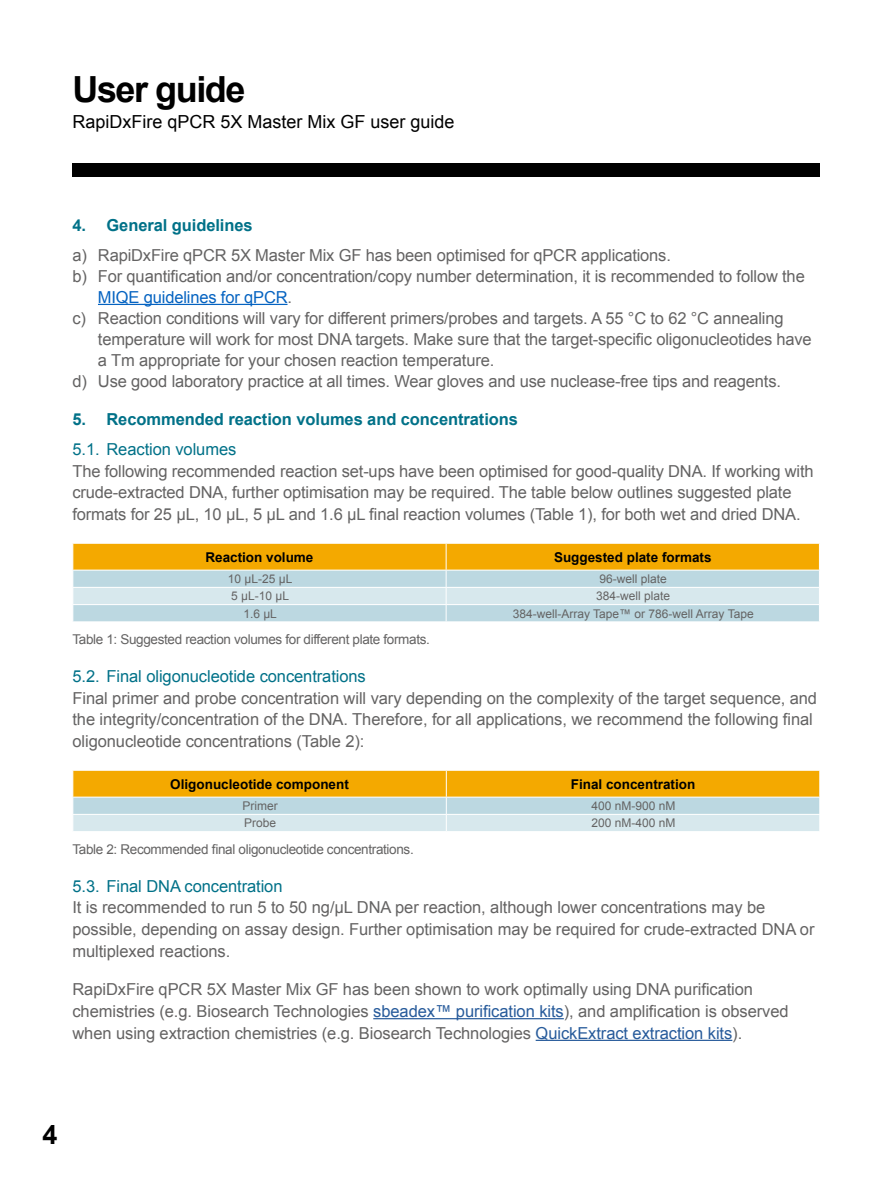
<style>
.page{position:relative;width:893px;height:1187px;background:#fff}
.page>*{position:absolute;margin:0;border:0;box-sizing:border-box;transform-origin:0 0}
.t1{font:700 36px "Arial";letter-spacing:-.04em;color:#000}
.t2{font:700 27px "Arial";color:#000}
.t3{font:18px "Arial";color:#000}
.t4{font:16.5px/21.6px "Arial";letter-spacing:-.01em;color:#646363}
.t5{font:16.5px "Arial";letter-spacing:-.005em;color:#007188}
.t6{font:700 16.5px "Arial";letter-spacing:-.005em;color:#007188}
.t7{font:16.5px "Arial";letter-spacing:-.01em;color:#0563c1}
.t8{font:13.5px "Arial";letter-spacing:-.025em;color:#646363}
.t9{font:700 13.5px "Arial";color:#000}
.t10{font:12px "Arial";color:#646363}
.s1{color:#646363}
.s2{color:#275b9b}
</style>
<div class="page">
<div style="left:72px;top:163px;width:748px;height:13px;background:#000"></div>
<hr style="left:98px;top:304px;width:190px;height:1px;background:#0563c1">
<hr style="left:373px;top:1017px;width:191px;height:2px;background:#275b9b">
<hr style="left:536px;top:1039px;width:196px;height:1px;background:#275b9b">
<svg style="left:72px;top:543px;width:748px;height:78px;background:#d7cd9a"></svg>
<svg style="left:72px;top:770px;width:748px;height:61px;background:#decb89"></svg>
<h1 class="t1" style="left:72px;top:65px;width:175px">User guide</h1>
<p class="t3" style="left:72px;top:110px;width:384px">RapiDxFire qPCR 5X Master Mix GF user guide</p>
<p class="t6" style="left:72px;top:214px;width:182px">4. General guidelines</p>
<p class="t4" style="left:72px;top:244px;width:600px">a) RapiDxFire qPCR 5X Master Mix GF has been optimised for qPCR applications.</p>
<p class="t4" style="left:72px;top:265px;width:734px">b) For quantification and/or concentration/copy number determination, it is recommended to follow the</p>
<p class="t7" style="left:98px;top:286px;width:196px">MIQE guidelines for qPCR<span class="s1">.</span></p>
<p class="t4" style="left:72px;top:307px;width:713px">c) Reaction conditions will vary for different primers/probes and targets. A 55 °C to 62 °C annealing</p>
<p class="t4" style="left:98px;top:328px;width:715px">temperature will work for most DNA targets. Make sure that the target-specific oligonucleotides have</p>
<p class="t4" style="left:98px;top:349px;width:398px">a Tm appropriate for your chosen reaction temperature.</p>
<p class="t4" style="left:72px;top:370px;width:710px">d) Use good laboratory practice at all times. Wear gloves and use nuclease-free tips and reagents.</p>
<p class="t6" style="left:72px;top:408px;width:447px">5. Recommended reaction volumes and concentrations</p>
<p class="t5" style="left:72px;top:438px;width:165px">5.1. Reaction volumes</p>
<p class="t4" style="left:72px;top:460px;width:743px">The following recommended reaction set-ups have been optimised for good-quality DNA. If working with crude-extracted DNA, further optimisation may be required. The table below outlines suggested plate formats for 25 µL, 10 µL, 5 µL and 1.6 µL final reaction volumes (Table 1), for both wet and dried DNA.</p>
<p class="t9" style="left:205px;top:548px;width:110px">Reaction volume</p>
<p class="t9" style="left:554px;top:548px;width:159px">Suggested plate formats</p>
<p class="t10" style="left:228px;top:571px;width:66px">10 µL-25 µL</p>
<p class="t10" style="left:599px;top:571px;width:69px">96-well plate</p>
<p class="t10" style="left:231px;top:588px;width:59px">5 µL-10 µL</p>
<p class="t10" style="left:596px;top:588px;width:76px">384-well plate</p>
<p class="t10" style="left:243px;top:605px;width:35px">1.6 µL</p>
<p class="t10" style="left:513px;top:605px;width:242px">384-well-Array Tape™ or 786-well Array Tape</p>
<p class="t8" style="left:72px;top:630px;width:359px">Table 1: Suggested reaction volumes for different plate formats.</p>
<p class="t5" style="left:72px;top:665px;width:295px">5.2. Final oligonucleotide concentrations</p>
<p class="t4" style="left:72px;top:687px;width:746px">Final primer and probe concentration will vary depending on the complexity of the target sequence, and the integrity/concentration of the DNA. Therefore, for all applications, we recommend the following final oligonucleotide concentrations (Table 2):</p>
<p class="t9" style="left:170px;top:775px;width:180px">Oligonucleotide component</p>
<p class="t9" style="left:571px;top:775px;width:126px">Final concentration</p>
<p class="t10" style="left:242px;top:798px;width:37px">Primer</p>
<p class="t10" style="left:591px;top:798px;width:86px">400 nM-900 nM</p>
<p class="t10" style="left:244px;top:815px;width:34px">Probe</p>
<p class="t10" style="left:591px;top:815px;width:86px">200 nM-400 nM</p>
<p class="t8" style="left:72px;top:840px;width:343px">Table 2: Recommended final oligonucleotide concentrations.</p>
<p class="t5" style="left:72px;top:875px;width:212px">5.3. Final DNA concentration</p>
<p class="t4" style="left:72px;top:896px;width:743px">It is recommended to run 5 to 50 ng/µL DNA per reaction, although lower concentrations may be possible, depending on assay design. Further optimisation may be required for crude-extracted DNA or multiplexed reactions.</p>
<p class="t4" style="left:72px;top:978px;width:718px">RapiDxFire qPCR 5X Master Mix GF has been shown to work optimally using DNA purification chemistries (e.g. Biosearch Technologies <span class="s2">sbeadex™ purification kits</span>), and amplification is observed when using extraction chemistries (e.g. Biosearch Technologies <span class="s2">QuickExtract extraction kits</span>).</p>
<h2 class="t2" style="left:43px;top:1116px;width:17px">4</h2>
</div>
